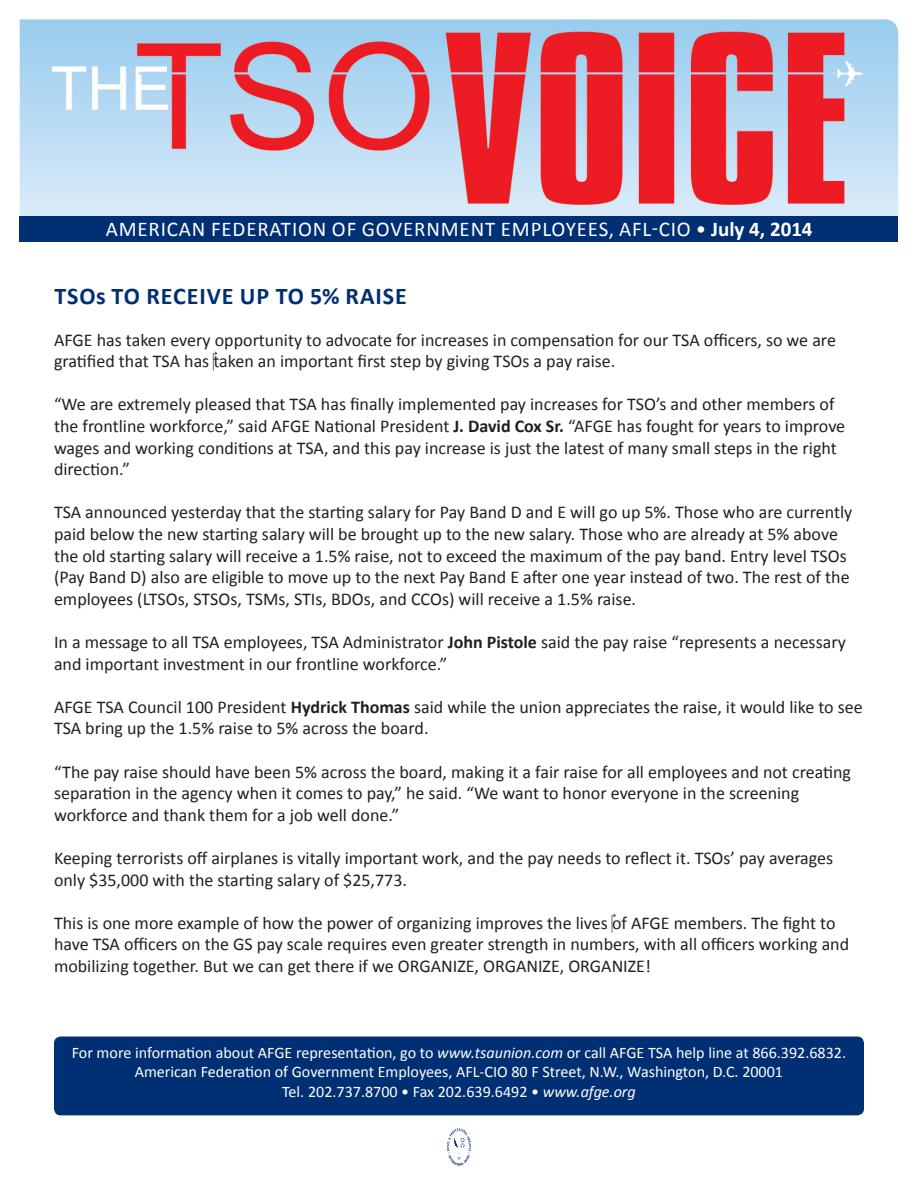
<style>
.page{position:relative;width:918px;height:1188px;background:#fff}
.page>*{position:absolute;margin:0;border:0;box-sizing:border-box;transform-origin:0 0}
.body{font:700 24px "Calibri";letter-spacing:.04em;color:#002f73}
.t1{font:21px "Calibri";letter-spacing:.04em;color:#fff}
.body-2{font:18px/21.6px "Calibri";color:#231f20}
.body-3{font:16.05px/19.4px "Calibri";color:#fff;text-align:center}
.s1{font-weight:700}
.s2{font-style:italic}
</style>
<div class="page">
<img style="left:20px;top:19px;width:878px;height:197px">
<div style="left:20px;top:216px;width:878px;height:26px;background:#002f73"></div>
<svg style="left:447px;top:1128px;width:24px;height:38px"></svg>
<div style="left:54px;top:1037px;width:810px;height:78px;background:#002f73;border-radius:7px"></div>
<p class="t1" style="left:106px;top:215px;width:708px">AMERICAN FEDERATION OF GOVERNMENT EMPLOYEES, AFL-CIO • <span class="s1">July 4, 2014</span></p>
<p class="body" style="left:54px;top:281px;width:354px">TSOs TO RECEIVE UP TO 5% RAISE</p>
<p class="body-2" style="left:54px;top:329px;width:783px">AFGE has taken every opportunity to advocate for increases in compensation for our TSA officers, so we are gratified that TSA has taken an important first step by giving TSOs a pay raise.</p>
<p class="body-2" style="left:54px;top:394px;width:793px">“We are extremely pleased that TSA has finally implemented pay increases for TSO’s and other members of the frontline workforce,” said AFGE National President <span class="s1">J. David Cox Sr.</span> “AFGE has fought for years to improve wages and working conditions at TSA, and this pay increase is just the latest of many small steps in the right direction.”</p>
<p class="body-2" style="left:54px;top:502px;width:800px">TSA announced yesterday that the starting salary for Pay Band D and E will go up 5%. Those who are currently paid below the new starting salary will be brought up to the new salary. Those who are already at 5% above the old starting salary will receive a 1.5% raise, not to exceed the maximum of the pay band. Entry level TSOs (Pay Band D) also are eligible to move up to the next Pay Band E after one year instead of two. The rest of the employees (LTSOs, STSOs, TSMs, STIs, BDOs, and CCOs) will receive a 1.5% raise.</p>
<p class="body-2" style="left:54px;top:631px;width:793px">In a message to all TSA employees, TSA Administrator <span class="s1">John Pistole</span> said the pay raise “represents a necessary and important investment in our frontline workforce.”</p>
<p class="body-2" style="left:54px;top:696px;width:810px">AFGE TSA Council 100 President <span class="s1">Hydrick Thomas</span> said while the union appreciates the raise, it would like to see<br>TSA bring up the 1.5% raise to 5% across the board.</p>
<p class="body-2" style="left:54px;top:761px;width:799px">“The pay raise should have been 5% across the board, making it a fair raise for all employees and not creating separation in the agency when it comes to pay,” he said. “We want to honor everyone in the screening workforce and thank them for a job well done.”</p>
<p class="body-2" style="left:54px;top:847px;width:781px">Keeping terrorists off airplanes is vitally important work, and the pay needs to reflect it. TSOs’ pay averages only $35,000 with the starting salary of $25,773.</p>
<p class="body-2" style="left:54px;top:912px;width:797px">This is one more example of how the power of organizing improves the lives of AFGE members. The fight to have TSA officers on the GS pay scale requires even greater strength in numbers, with all officers working and mobilizing together. But we can get there if we ORGANIZE, ORGANIZE, ORGANIZE!</p>
<p class="body-3" style="left:72px;top:1043px;width:776px">For more information about AFGE representation, go to <span class="s2">www.tsaunion.com</span> or call AFGE TSA help line at 866.392.6832.<br>American Federation of Government Employees, AFL-CIO 80 F Street, N.W., Washington, D.C. 20001<br>Tel. 202.737.8700 • Fax 202.639.6492 • <span class="s2">www.afge.org</span></p>
</div>
